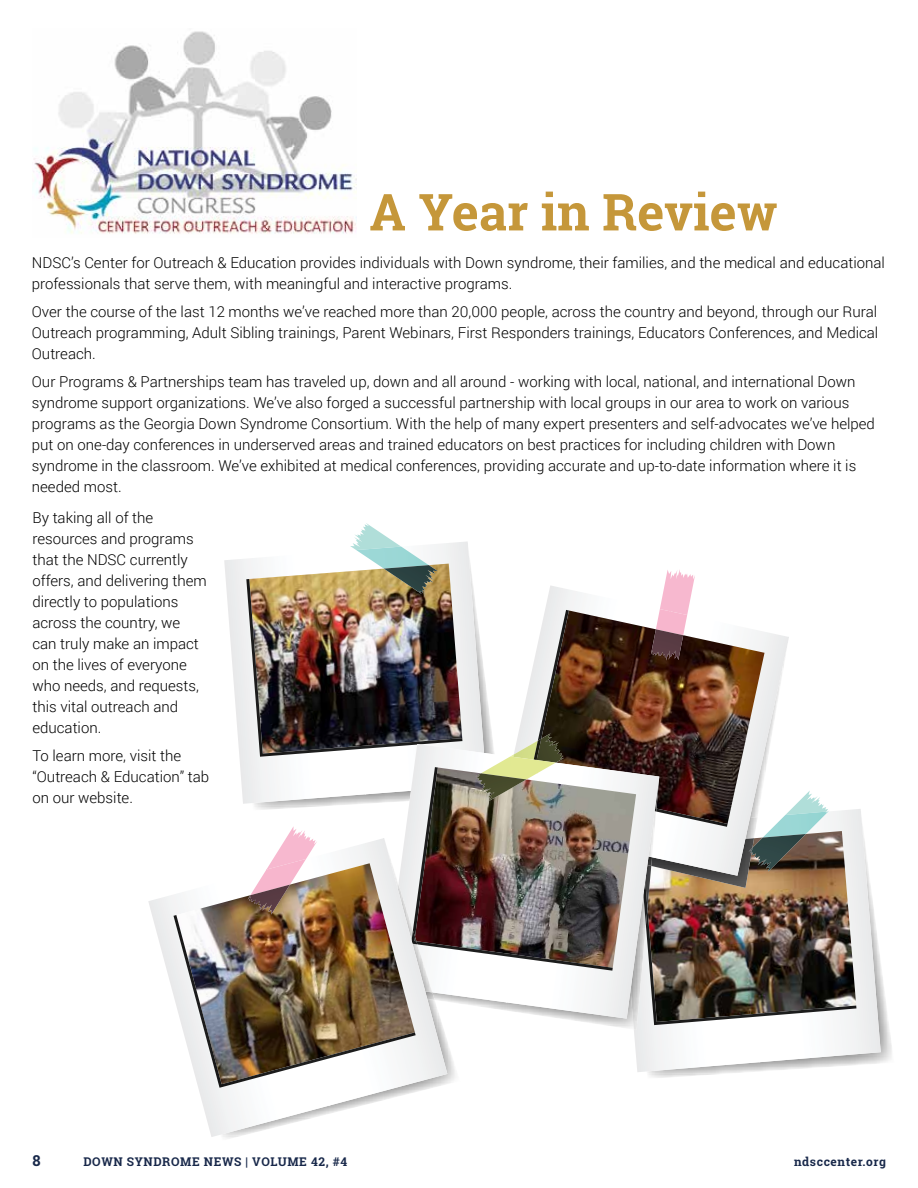
<style>
.page{position:relative;width:918px;height:1188px;background:#fff}
.page>*{position:absolute;margin:0;border:0;box-sizing:border-box;transform-origin:0 0}
.t1{font:700 51px "Roboto Slab";color:#c5973a}
.t2{font:300 15px/21px "Roboto";color:#000}
.t3{font:700 15px "Roboto Slab";color:#18284a}
.t4{font:700 12px "Roboto Slab";letter-spacing:.05em;color:#18284a}
</style>
<div class="page">
<img style="left:881px;top:969px;width:11px;height:94px">
<svg style="left:856px;top:809px;width:25px;height:256px"></svg>
<svg style="left:148px;top:895px;width:282px;height:242px"></svg>
<img style="left:173px;top:523px;width:683px;height:565px">
<img style="left:33px;top:31px;width:324px;height:203px">
<h1 class="t1" style="left:369px;top:177px;width:410px">A Year in Review</h1>
<p class="t2" style="left:32px;top:252px;width:855px">NDSC’s Center for Outreach &amp; Education provides individuals with Down syndrome, their families, and the medical and educational professionals that serve them, with meaningful and interactive programs.</p>
<p class="t2" style="left:32px;top:301px;width:848px;text-align:justify">Over the course of the last 12 months we’ve reached more than 20,000 people, across the country and beyond, through our Rural Outreach programming, Adult Sibling trainings, Parent Webinars, First Responders trainings, Educators Conferences, and Medical Outreach.</p>
<p class="t2" style="left:32px;top:371px;width:845px">Our Programs &amp; Partnerships team has traveled up, down and all around - working with local, national, and international Down syndrome support organizations. We’ve also forged a successful partnership with local groups in our area to work on various programs as the Georgia Down Syndrome Consortium. With the help of many expert presenters and self-advocates we’ve helped put on one-day conferences in underserved areas and trained educators on best practices for including children with Down syndrome in the classroom. We’ve exhibited at medical conferences, providing accurate and up-to-date information where it is needed most.</p>
<p class="t2" style="left:32px;top:507px;width:176px">By taking all of the resources and programs that the NDSC currently offers, and delivering them directly to populations across the country, we can truly make an impact on the lives of everyone who needs, and requests, this vital outreach and education.</p>
<p class="t2" style="left:32px;top:745px;width:178px">To learn more, visit the “Outreach &amp; Education” tab on our website.</p>
<p class="t3" style="left:32px;top:1150px;width:10px">8</p>
<p class="t4" style="left:83px;top:1153px;width:265px">DOWN SYNDROME NEWS | VOLUME 42, #4</p>
<p class="t4" style="left:794px;top:1153px;width:93px">ndsccenter.org</p>
</div>
